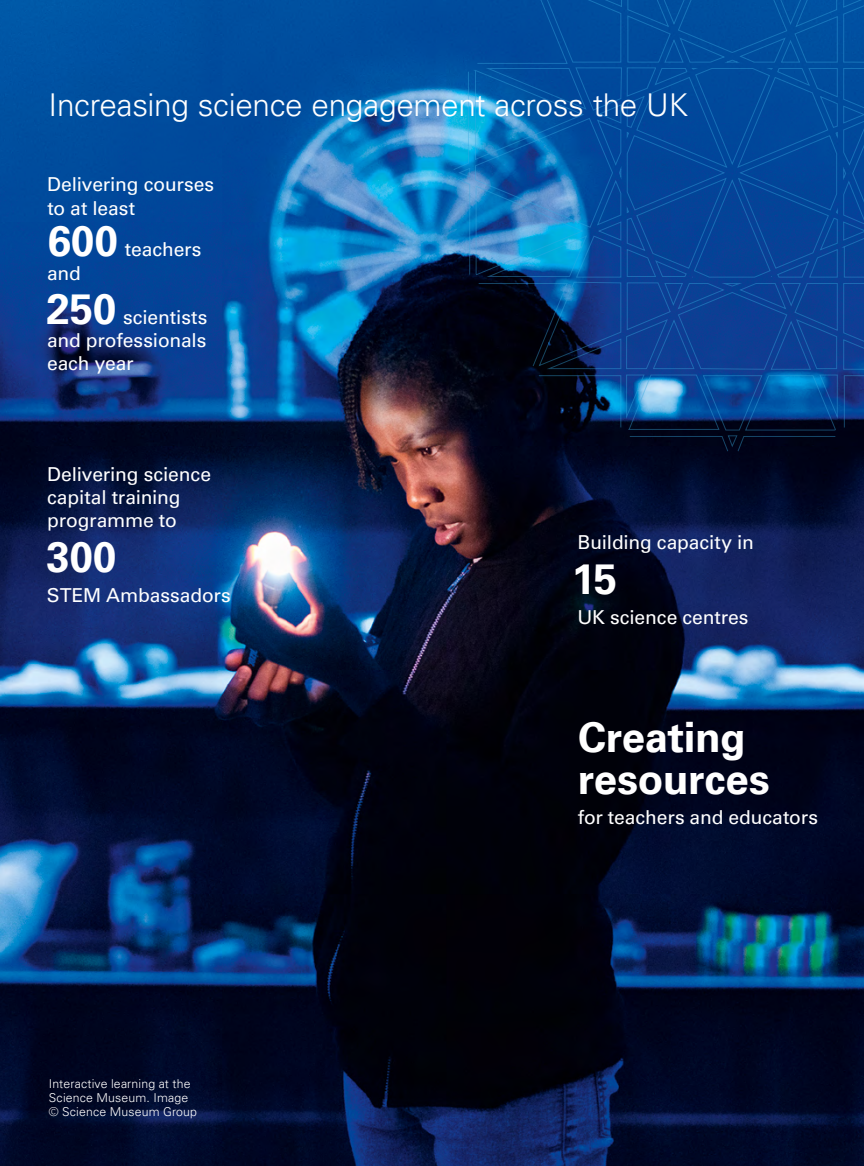
<style>
.page{position:relative;width:864px;height:1166px;background:#fff}
.page>*{position:absolute;margin:0;border:0;box-sizing:border-box;transform-origin:0 0}
.t1{font:700 42px/42px "Universfor BP";letter-spacing:-.01em;color:#fff}
.t2{font:300 31.5px "Universfor BP";letter-spacing:-.01em;color:#fff}
.t3{font:19.25px/22.8px "Universfor BP";letter-spacing:-.005em;color:#fff}
.t4{font:300 12.25px/14px "Universfor BP";letter-spacing:.015em;color:#fff}
.s1{font-weight:700;font-size:42px}
</style>
<div class="page">
<img style="left:0;top:0;width:863px;height:1166px">
<svg style="left:453px;top:0;width:410px;height:452px;background:#09468a"></svg>
<h2 class="t2" style="left:49px;top:86px;width:640px">Increasing science engagement across the UK</h2>
<p class="t3" style="left:47px;top:172px;width:169px;line-height:24.5px">Delivering courses to at least</p>
<p class="t3" style="left:47px;top:237px;width:156px;line-height:24.5px"><span class="s1">600</span> teachers and</p>
<p class="t3" style="left:46px;top:306px;width:162px;text-align:justify"><span class="s1">250</span> scientists and professionals each year</p>
<p class="t3" style="left:47px;top:463px;width:165px">Delivering science capital training programme to</p>
<h1 class="t1" style="left:47px;top:537px;width:71px">300</h1>
<p class="t3" style="left:47px;top:584px;width:185px">STEM Ambassadors</p>
<p class="t4" style="left:49px;top:1076px;width:150px">Interactive learning at the<br>Science Museum. Image © Science Museum Group</p>
<p class="t3" style="left:577px;top:530px;width:178px">Building capacity in</p>
<h1 class="t1" style="left:571px;top:558px;width:47px">15</h1>
<p class="t3" style="left:577px;top:606px;width:172px">UK science centres</p>
<h1 class="t1" style="left:577px;top:716px;width:193px">Creating resources</h1>
<p class="t3" style="left:577px;top:805px;width:242px">for teachers and educators</p>
</div>
